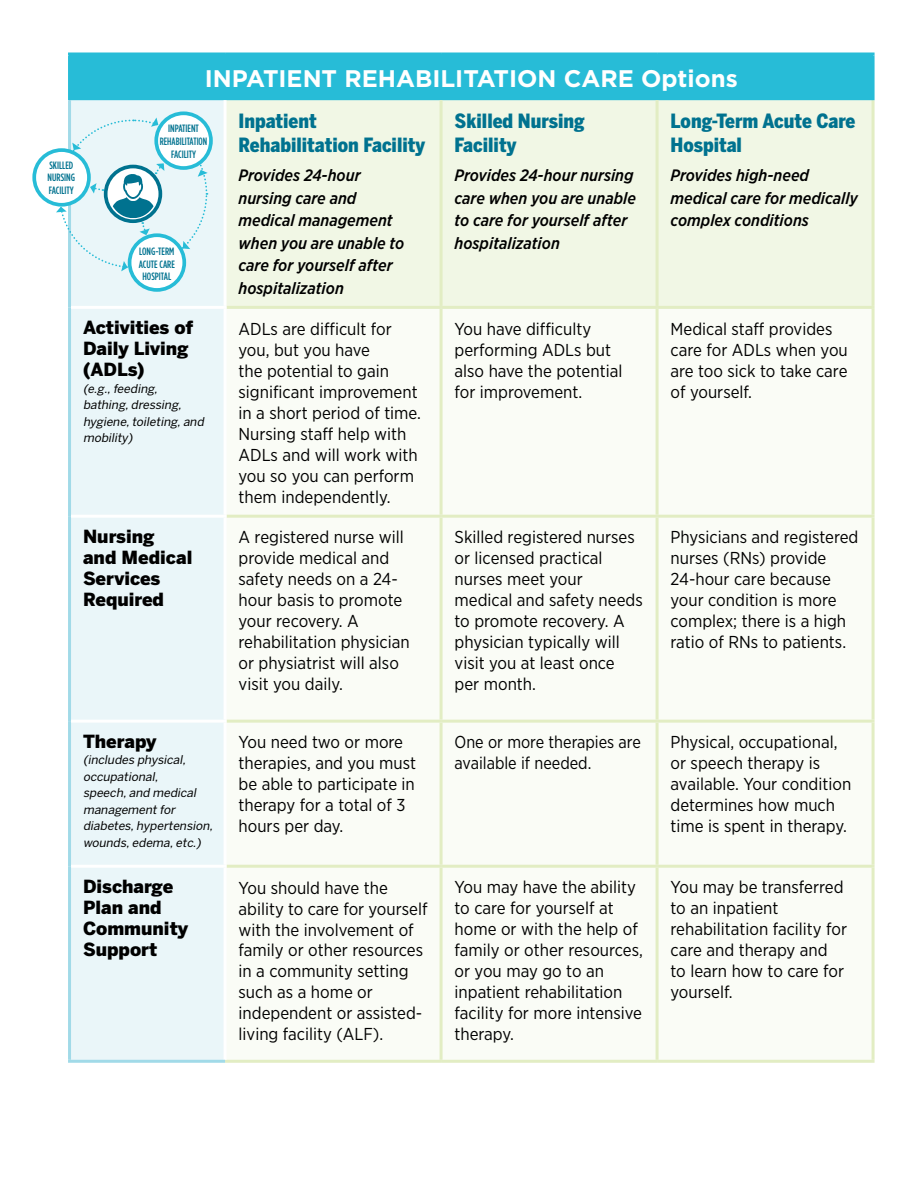
<style>
.page{position:relative;width:918px;height:1188px;background:#fff}
.page>*{position:absolute;margin:0;border:0;box-sizing:border-box;transform-origin:0 0}
.t1{font:700 24px "Gotham";color:#fff}
.t2{font:900 19.5px/24px "Benton Sans Cond";color:#00728f}
.t3{font:900 18px/21px "Benton Sans";color:#000}
.t4{font:17.25px/21px "Gotham Narrow";color:#000}
.t5{font:17.25px/21px "Gotham Narrow";color:#000;scale:.96 1}
.t6{font:italic 500 16.5px/22.5px "Gotham Narrow";color:#000}
.t7{font:italic 12px/16.5px "Benton Sans";color:#000}
.t8{font:500 10.65px/12.8px "Gotham Condensed";color:#00728f;text-align:center}
</style>
<div class="page">
<div style="left:70px;top:54px;width:803px;height:46px;background:#27bcd7"></div>
<div style="left:71px;top:100px;width:153px;height:960px;background:#eaf6f9"></div>
<div style="left:227px;top:100px;width:645px;height:206px;background:#f1f7e5"></div>
<div style="left:227px;top:309px;width:645px;height:751px;background:#fafcf6"></div>
<hr style="left:440px;top:100px;width:3px;height:206px;background:#e2edc3">
<hr style="left:227px;top:306px;width:214px;height:3px;background:#e2edc3">
<hr style="left:441px;top:306px;width:216px;height:3px;background:#e2edc3">
<hr style="left:440px;top:309px;width:3px;height:206px;background:#e2edc3">
<hr style="left:227px;top:515px;width:214px;height:3px;background:#e2edc3">
<hr style="left:441px;top:515px;width:216px;height:3px;background:#e2edc3">
<hr style="left:440px;top:518px;width:3px;height:202px;background:#e2edc3">
<hr style="left:227px;top:720px;width:214px;height:3px;background:#e2edc3">
<hr style="left:441px;top:720px;width:216px;height:3px;background:#e2edc3">
<hr style="left:440px;top:723px;width:3px;height:142px;background:#e2edc3">
<hr style="left:227px;top:865px;width:214px;height:3px;background:#e2edc3">
<hr style="left:441px;top:865px;width:216px;height:3px;background:#e2edc3">
<hr style="left:440px;top:868px;width:3px;height:192px;background:#e2edc3">
<hr style="left:225px;top:1060px;width:216px;height:3px;background:#e2edc3">
<hr style="left:441px;top:1060px;width:216px;height:3px;background:#e2edc3">
<hr style="left:656px;top:100px;width:3px;height:206px;background:#e2edc3">
<hr style="left:872px;top:100px;width:3px;height:206px;background:#e2edc3">
<hr style="left:657px;top:306px;width:218px;height:3px;background:#e2edc3">
<hr style="left:656px;top:309px;width:3px;height:206px;background:#e2edc3">
<hr style="left:872px;top:309px;width:3px;height:206px;background:#e2edc3">
<hr style="left:657px;top:515px;width:218px;height:3px;background:#e2edc3">
<hr style="left:656px;top:518px;width:3px;height:202px;background:#e2edc3">
<hr style="left:872px;top:518px;width:3px;height:202px;background:#e2edc3">
<hr style="left:657px;top:720px;width:218px;height:3px;background:#e2edc3">
<hr style="left:656px;top:723px;width:3px;height:142px;background:#e2edc3">
<hr style="left:872px;top:723px;width:3px;height:142px;background:#e2edc3">
<hr style="left:657px;top:865px;width:218px;height:3px;background:#e2edc3">
<hr style="left:656px;top:868px;width:3px;height:192px;background:#e2edc3">
<hr style="left:872px;top:868px;width:3px;height:192px;background:#e2edc3">
<hr style="left:657px;top:1060px;width:218px;height:3px;background:#e2edc3">
<svg style="left:68px;top:52px;width:157px;height:3px"></svg>
<hr style="left:68px;top:55px;width:3px;height:45px;background:#27bcd7">
<svg style="left:225px;top:52px;width:216px;height:2px"></svg>
<svg style="left:441px;top:52px;width:216px;height:2px"></svg>
<svg style="left:657px;top:52px;width:218px;height:3px"></svg>
<hr style="left:872px;top:55px;width:3px;height:45px;background:#27bcd7">
<hr style="left:68px;top:100px;width:3px;height:207px;background:#a1dae8">
<hr style="left:68px;top:307px;width:3px;height:209px;background:#a1dae8">
<hr style="left:68px;top:516px;width:3px;height:205px;background:#a1dae8">
<hr style="left:68px;top:721px;width:3px;height:145px;background:#a1dae8">
<hr style="left:71px;top:306px;width:156px;height:3px;background:#fff">
<hr style="left:71px;top:515px;width:156px;height:3px;background:#fff">
<hr style="left:71px;top:720px;width:156px;height:3px;background:#fff">
<hr style="left:71px;top:865px;width:156px;height:3px;background:#fff">
<hr style="left:68px;top:866px;width:3px;height:194px;background:#a1dae8">
<hr style="left:68px;top:1060px;width:157px;height:3px;background:#a1dae8">
<div style="left:154px;top:111px;width:59px;height:59px;border:4px solid #27bcd7;border-radius:50%"></div>
<div style="left:32px;top:148px;width:59px;height:59px;border:4px solid #27bcd7;border-radius:50%"></div>
<div style="left:130px;top:235px;width:54px;height:55px;background:#fff;border-radius:50%"></div>
<div style="left:128px;top:233px;width:58px;height:59px;border:4px solid #27bcd7;border-radius:50%"></div>
<svg style="left:56px;top:118px;width:152px;height:153px"></svg>
<p class="t8" style="left:48px;top:158px;width:29px;text-align:left">SKILLED<br>NURSING<br>FACILITY</p>
<h1 class="t1" style="left:205px;top:62px;width:534px">INPATIENT REHABILITATION CARE Options</h1>
<p class="t2" style="left:239px;top:109px;width:188px">Inpatient<br>Rehabilitation Facility</p>
<p class="t6" style="left:239px;top:164px;width:167px">Provides 24-hour nursing care and medical management when you are unable to care for yourself after hospitalization</p>
<p class="t2" style="left:455px;top:109px;width:132px">Skilled Nursing<br>Facility</p>
<p class="t6" style="left:455px;top:164px;width:183px">Provides 24-hour nursing care when you are unable to care for yourself after hospitalization</p>
<p class="t2" style="left:671px;top:109px;width:186px">Long-Term Acute Care<br>Hospital</p>
<p class="t6" style="left:671px;top:164px;width:189px">Provides high-need medical care for medically complex conditions</p>
<p class="t8" style="left:160px;top:122px;width:49px">INPATIENT<br>REHABILITATION<br>FACILITY</p>
<p class="t8" style="left:139px;top:245px;width:38px">LONG-TERM<br>ACUTE CARE<br>HOSPITAL</p>
<p class="t3" style="left:83px;top:317px;width:112px">Activities of<br>Daily Living (ADLs)</p>
<p class="t7" style="left:83px;top:380px;width:125px">(e.g.,feeding, bathing,dressing, hygiene,toileting,and mobility)</p>
<p class="t4" style="left:239px;top:318px;width:184px">ADLs are difficult for you, but you have<br>the potential to gain significant improvement in a short period of time.<br>Nursing staff help with<br>ADLs and will work with you so you can perform them independently.</p>
<p class="t4" style="left:455px;top:318px;width:169px">You have difficulty performing ADLs but also have the potential for improvement.</p>
<p class="t4" style="left:671px;top:318px;width:179px">Medical staff provides care for ADLs when you are too sick to take care of yourself.</p>
<p class="t3" style="left:83px;top:526px;width:111px">Nursing and Medical<br>Services<br>Required</p>
<p class="t4" style="left:239px;top:527px;width:173px">A registered nurse will provide medical and safety needs on a 24- hour basis to promote your recovery. A rehabilitation physician or physiatrist will also visit you daily.</p>
<p class="t4" style="left:455px;top:527px;width:190px">Skilled registered nurses or licensed practical nurses meet your medical and safety needs to promote recovery. A physician typically will visit you at least once per month.</p>
<p class="t4" style="left:671px;top:526px;width:189px">Physicians and registered nurses (RNs) provide<br>24-hour care because your condition is more complex; there is a high ratio of RNs to patients.</p>
<p class="t3" style="left:83px;top:731px;width:75px">Therapy</p>
<p class="t7" style="left:83px;top:752px;width:134px">(includes physical, occupational, speech,and medical managementfor diabetes,hypertension, wounds,edema,etc.)</p>
<p class="t4" style="left:239px;top:732px;width:179px">You need two or more therapies, and you must be able to participate in therapy for a total of 3 hours per day.</p>
<p class="t5" style="left:455px;top:732px;width:196px">One or more therapies are available if needed.</p>
<p class="t4" style="left:671px;top:732px;width:182px">Physical, occupational, or speech therapy is available. Your condition determines how much time is spent in therapy.</p>
<p class="t3" style="left:83px;top:876px;width:107px">Discharge<br>Plan and<br>Community<br>Support</p>
<p class="t4" style="left:239px;top:877px;width:190px">You should have the ability to care for yourself with the involvement of family or other resources in a community setting such as a home or independent or assisted&shy;living facility (ALF).</p>
<p class="t4" style="left:455px;top:877px;width:190px">You may have the ability to care for yourself at home or with the help of family or other resources, or you may go to an inpatient rehabilitation facility for more intensive therapy.</p>
<p class="t4" style="left:671px;top:877px;width:178px">You may be transferred to an inpatient rehabilitation facility for care and therapy and to learn how to care for yourself.</p>
</div>
